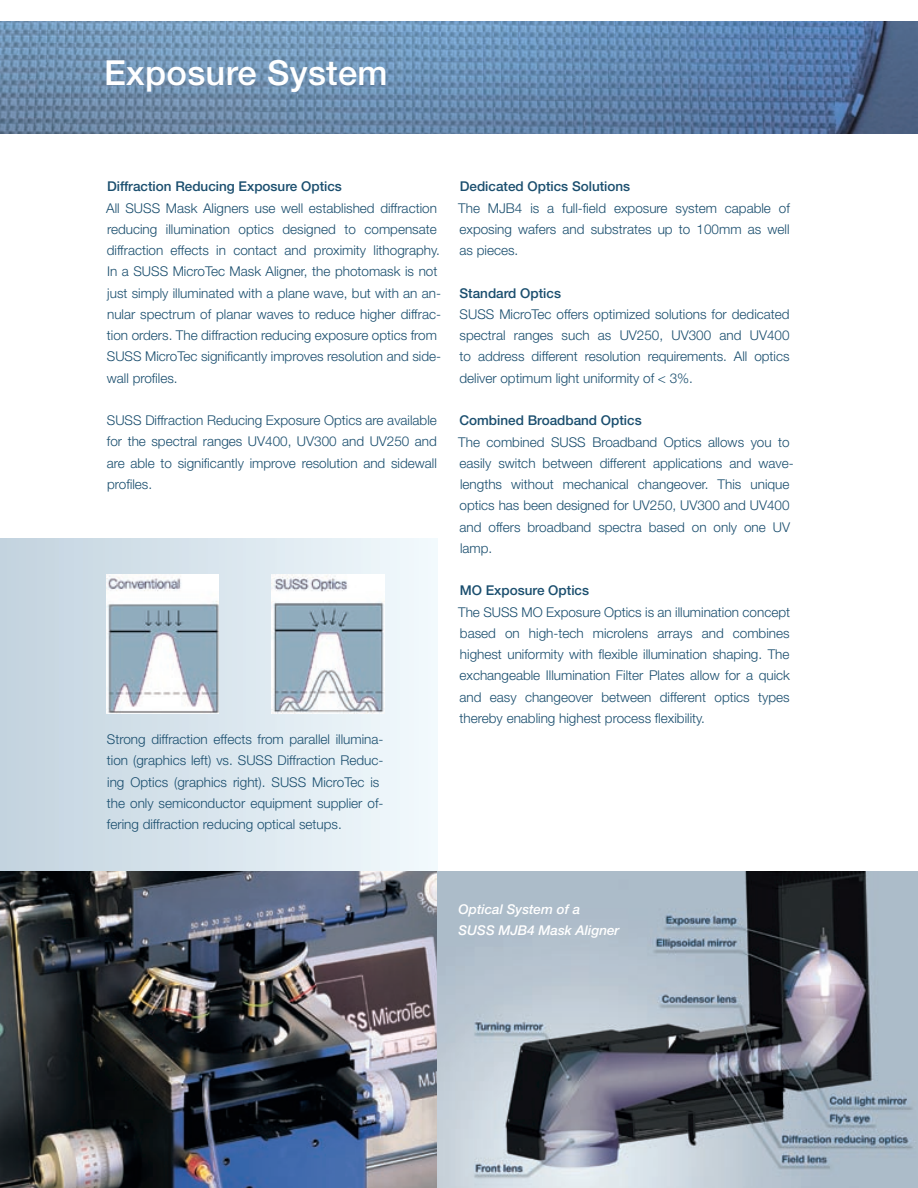
<style>
.page{position:relative;width:918px;height:1188px;background:#fff}
.page>*{position:absolute;margin:0;border:0;box-sizing:border-box;transform-origin:0 0}
.t1{font:500 34.5px "Helvetica Neue";letter-spacing:.01em;color:#fff}
.t2{font:300 13.5px/21.3px "Helvetica Neue";color:#1a4e6e;text-align:justify}
.t3{font:500 13.5px "Helvetica Neue";color:#1a4e6e}
.t4{font:italic 500 13.5px/21.3px "Helvetica Neue";color:#fff}
</style>
<div class="page">
<div style="left:0;top:539px;width:438px;height:354px;background:linear-gradient(to right,#c1d1dd,#f1f9fc)"></div>
<img style="left:0;top:872px;width:918px;height:316px">
<img style="left:0;top:21px;width:918px;height:113px">
<img style="left:106px;top:574px;width:113px;height:139px">
<img style="left:272px;top:574px;width:112px;height:139px">
<h1 class="t1" style="left:104px;top:52px;width:285px">Exposure System</h1>
<p class="t3" style="left:107px;top:178px;width:236px">diffraction Reducing Exposure optics</p>
<p class="t2" style="left:106px;top:197px;width:336px;text-align:left">All SUSS Mask Aligners use well established diffraction reducing illumination optics designed to compensate diffraction effects in contact and proximity lithography.<br>In a SUSS MicroTec Mask Aligner, the photomask is not just simply illuminated with a plane wave, but with an an&shy;nular spectrum of planar waves to reduce higher diffrac&shy;tion orders. The diffraction reducing exposure optics from SUSS MicroTec significantly improves resolution and side&shy;wall profiles.</p>
<p class="t2" style="left:107px;top:409px;width:332px">SUSS Diffraction Reducing Exposure Optics are available for the spectral ranges UV400, UV300 and UV250 and are able to significantly improve resolution and sidewall profiles.</p>
<p class="t2" style="left:107px;top:728px;width:278px;text-align:left">Strong diffraction effects from parallel illumina&shy;tion (graphics left) vs. SUSS Diffraction Reduc&shy;ing Optics (graphics right). SUSS MicroTec is the only semiconductor equipment supplier of&shy;fering diffraction reducing optical setups.</p>
<p class="t3" style="left:460px;top:179px;width:172px">dedicated optics Solutions</p>
<p class="t2" style="left:458px;top:197px;width:333px">The MJB4 is a full-field exposure system capable of exposing wafers and substrates up to 100mm as well as pieces.</p>
<p class="t3" style="left:460px;top:285px;width:103px">Standard optics</p>
<p class="t2" style="left:459px;top:303px;width:332px">SUSS MicroTec offers optimized solutions for dedicated spectral ranges such as UV250, UV300 and UV400 to address different resolution requirements. All optics deliver optimum light uniformity of &lt; 3%.</p>
<p class="t3" style="left:459px;top:412px;width:184px">Combined Broadband optics</p>
<p class="t2" style="left:458px;top:431px;width:337px;text-align:left">The combined SUSS Broadband Optics allows you to easily switch between different applications and wave&shy;lengths without mechanical changeover. This unique optics has been designed for UV250, UV300 and UV400 and offers broadband spectra based on only one UV lamp.</p>
<p class="t3" style="left:460px;top:583px;width:131px">Mo Exposure optics</p>
<p class="t2" style="left:458px;top:601px;width:333px">The SUSS MO Exposure Optics is an illumination concept based on high-tech microlens arrays and combines highest uniformity with flexible illumination shaping. The exchangeable Illumination Filter Plates allow for a quick and easy changeover between different optics types thereby enabling highest process flexibility.</p>
<p class="t4" style="left:459px;top:899px;width:163px">Optical System of a<br>SUSS MJB4 Mask Aligner</p>
</div>
